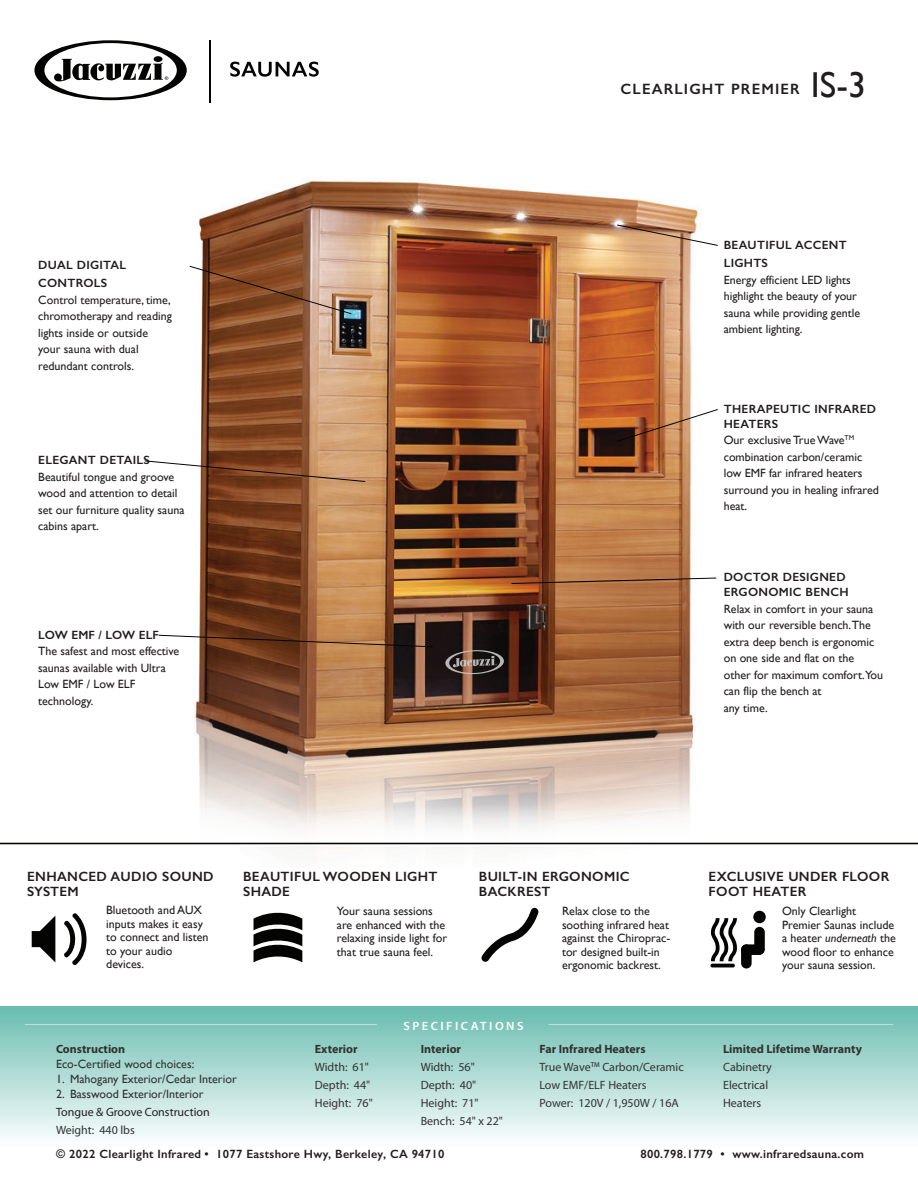
<style>
.page{position:relative;width:918px;height:1188px;background:#fff}
.page>*{position:absolute;margin:0;border:0;box-sizing:border-box;transform-origin:0 0}
.t1{font:36px "Gill Sans";color:#211d1e}
.t2{font:600 15px "Gill Sans";letter-spacing:.075em;color:#211d1e}
.t3{font:600 13.5px/15px "Gill Sans";letter-spacing:.025em;color:#211d1e}
.t4{font:12px/16.5px "Gill Sans";color:#211d1e}
.t5{font:600 12px/18px "Gill Sans";letter-spacing:.025em;color:#211d1e}
.t6{font:12px/18px "Myriad Pro";color:#313232}
.t7{font:12px "Gill Sans";color:#313232}
.t8{font:700 12px "Myriad Pro";color:#313232}
.t9{font:12px "Myriad Pro";color:#231f20}
.t10{font:600 12px "Myriad Pro";letter-spacing:.2em;color:#fff;scale:1.04 1}
.t11{font:600 12px "Gill Sans";color:#211d1e}
.s1{font-style:italic}
.s2{font-weight:700}
</style>
<div class="page">
<img style="left:173px;top:180px;width:544px;height:668px">
<svg style="left:189px;top:266px;width:163px;height:48px"></svg>
<svg style="left:144px;top:460px;width:222px;height:22px"></svg>
<svg style="left:158px;top:635px;width:275px;height:12px"></svg>
<svg style="left:511px;top:578px;width:206px;height:6px"></svg>
<svg style="left:617px;top:225px;width:101px;height:21px"></svg>
<svg style="left:617px;top:409px;width:101px;height:33px"></svg>
<svg style="left:445px;top:650px;width:59px;height:24px"></svg>
<div style="left:0;top:1006px;width:918px;height:143px;background:linear-gradient(to bottom,#68bcae,#fff)"></div>
<hr style="left:25px;top:1024px;width:352px;height:1px;background:#fff">
<hr style="left:548px;top:1024px;width:345px;height:1px;background:#fff">
<svg style="left:34px;top:40px;width:153px;height:60px"></svg>
<svg style="left:230px;top:62px;width:89px;height:15px"></svg>
<hr style="left:209px;top:40px;width:1px;height:63px;background:#040503">
<div style="left:753px;top:911px;width:13px;height:12px;background:#040503;border-radius:50%"></div>
<div style="left:754px;top:927px;width:11px;height:28px;background:#040503;border-radius:5px"></div>
<div style="left:741px;top:944px;width:11px;height:25px;background:#040503;border-radius:5px"></div>
<div style="left:741px;top:944px;width:23px;height:11px;background:#040503;border-radius:5px"></div>
<hr style="left:710px;top:964px;width:25px;height:3px;background:#040503;border-radius:2px">
<svg style="left:711px;top:918px;width:26px;height:43px"></svg>
<svg style="left:481px;top:907px;width:58px;height:55px"></svg>
<svg style="left:254px;top:912px;width:48px;height:50px"></svg>
<svg style="left:32px;top:913px;width:55px;height:52px"></svg>
<svg style="left:182px;top:802px;width:536px;height:44px"></svg>
<hr style="left:0;top:843px;width:918px;height:1px;background:#040503">
<p class="t5" style="left:38px;top:256px;width:90px">DUAL DIGITAL<br>CONTROLS</p>
<p class="t4" style="left:38px;top:291px;width:135px">Control temperature, time, chromotherapy and reading lights inside or outside your sauna with dual redundant controls.</p>
<p class="t5" style="left:38px;top:451px;width:113px">ELEGANT DETAILS</p>
<p class="t4" style="left:38px;top:468px;width:148px">Beautiful tongue and groove wood and attention to detail set our furniture quality sauna cabins apart.</p>
<p class="t11" style="left:38px;top:628px;width:122px">LOW EMF / LOW ELF</p>
<p class="t4" style="left:38px;top:643px;width:143px">The safest and most effective saunas available with Ultra<br>Low EMF / Low ELF technology.</p>
<p class="t2" style="left:621px;top:80px;width:181px">CLEARLIGHT PREMIER</p>
<h1 class="t1" style="left:811px;top:63px;width:57px">IS-3</h1>
<p class="t5" style="left:724px;top:236px;width:125px">BEAUTIFUL ACCENT<br>LIGHTS</p>
<p class="t4" style="left:724px;top:272px;width:138px">Energy efficient LED lights highlight the beauty of your sauna while providing gentle ambient lighting.</p>
<p class="t5" style="left:724px;top:401px;width:154px;line-height:15px">THERAPEUTIC INFRARED<br>HEATERS</p>
<p class="t4" style="left:724px;top:432px;width:157px">Our exclusive True Wave<sup>TM </sup>combination carbon/ceramic low EMF far infrared heaters surround you in healing infrared heat.</p>
<p class="t5" style="left:724px;top:569px;width:126px;line-height:15px">DOCTOR DESIGNED<br>ERGONOMIC BENCH</p>
<p class="t4" style="left:724px;top:600px;width:161px">Relax in comfort in your sauna with our reversible bench.The extra deep bench is ergonomic on one side and flat on the other for maximum comfort.You can flip the bench at<br>any time.</p>
<p class="t3" style="left:27px;top:868px;width:188px">ENHANCED AUDIO SOUND<br>SYSTEM</p>
<p class="t4" style="left:106px;top:904px;width:104px;line-height:13.5px">Bluetooth and AUX inputs makes it easy to connect and listen to your audio devices.</p>
<p class="t3" style="left:243px;top:868px;width:196px">BEAUTIFUL WOODEN LIGHT<br>SHADE</p>
<p class="t4" style="left:337px;top:904px;width:112px;line-height:13.5px">Your sauna sessions are enhanced with the relaxing inside light for that true sauna feel.</p>
<p class="t3" style="left:479px;top:868px;width:152px">BUILT-IN ERGONOMIC<br>BACKREST</p>
<p class="t4" style="left:562px;top:904px;width:110px;line-height:13.5px">Relax close to the soothing infrared heat against the Chiroprac&shy;tor designed built-in ergonomic backrest.</p>
<p class="t10" style="left:403px;top:1018px;width:117px">SPECIFICATIONS</p>
<p class="t3" style="left:709px;top:868px;width:182px">EXCLUSIVE UNDER FLOOR<br>FOOT HEATER</p>
<p class="t4" style="left:782px;top:904px;width:115px;line-height:13.5px">Only Clearlight<br>Premier Saunas include a heater <span class="s1">underneath</span> the wood floor to enhance your sauna session.</p>
<p class="t8" style="left:56px;top:1041px;width:71px">Construction</p>
<p class="t7" style="left:56px;top:1057px;width:140px">Eco-Certified wood choices:</p>
<p class="t7" style="left:56px;top:1072px;width:182px">1. Mahogany Exterior/Cedar Interior</p>
<p class="t7" style="left:56px;top:1087px;width:149px">2. Basswood Exterior/Interior</p>
<p class="t9" style="left:56px;top:1105px;width:155px">Tongue &amp; Groove Construction</p>
<p class="t6" style="left:56px;top:1121px;width:80px">Weight: 440 lbs</p>
<p class="t8" style="left:315px;top:1041px;width:44px">Exterior</p>
<p class="t6" style="left:315px;top:1058px;width:59px">Width: 61"<br>Depth: 44"<br>Height: 76"</p>
<p class="t8" style="left:421px;top:1041px;width:42px">Interior</p>
<p class="t6" style="left:421px;top:1058px;width:84px">Width: 56"<br>Depth: 40"<br>Height: 71"<br>Bench: 54" x 22"</p>
<p class="t6" style="left:539px;top:1040px;width:146px"><span class="s2">Far Infrared Heaters<br></span>True Wave<sup>TM</sup> Carbon/Ceramic<br>Low EMF/ELF Heaters<br>Power: 120V / 1,950W / 16A</p>
<p class="t8" style="left:723px;top:1041px;width:140px">Limited Lifetime Warranty</p>
<p class="t6" style="left:723px;top:1058px;width:50px">Cabinetry<br>Electrical<br>Heaters</p>
<p class="t5" style="left:56px;top:1145px;width:390px">© 2022 Clearlight Infrared • 1077 Eastshore Hwy, Berkeley, CA 94710</p>
<p class="t5" style="left:640px;top:1145px;width:225px">800.798.1779 • www.infraredsauna.com</p>
</div>
